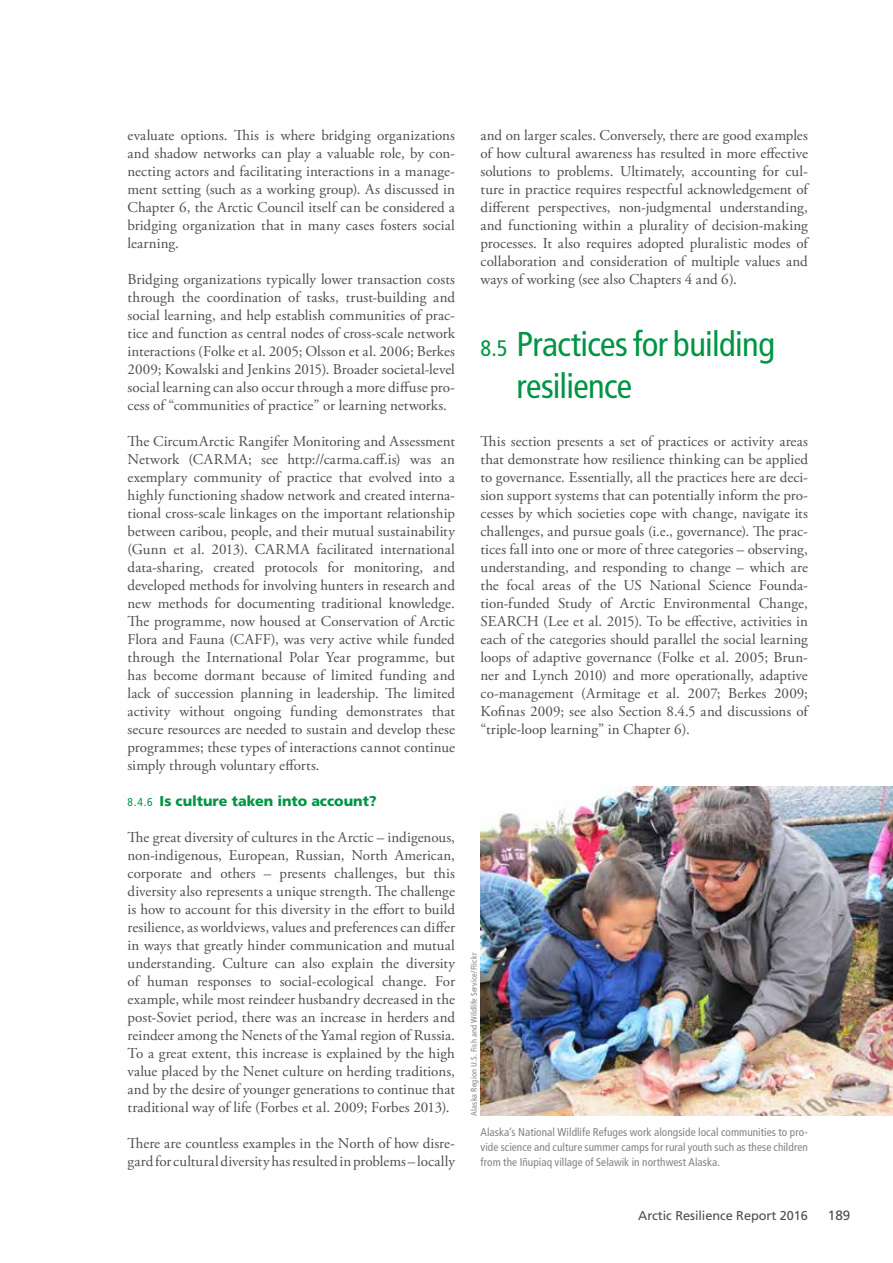
<style>
.page{position:relative;width:893px;height:1263px;background:#fff}
.page>*{position:absolute;margin:0;border:0;box-sizing:border-box;transform-origin:0 0}
.t1{font:condensed 34.5px/42px "Frutiger LT Pro";letter-spacing:-.015em;color:#009444}
.t2{font:15px/18px "Adobe Garamond Pro";letter-spacing:.005em;color:#4d4d4f;text-align:justify}
.t3{font:900 14.25px "Frutiger LT Pro";color:#009444}
.t4{font:13.5px "Frutiger LT Pro";color:#4d4d4f}
.t5{font:12.75px "Frutiger LT Pro";letter-spacing:-.005em;color:#4d4d4f}
.t6{font:condensed 11.25px/15px "Frutiger LT Pro";letter-spacing:.005em;color:#808285;text-align:justify}
.t7{font:condensed 8.25px "Frutiger LT Pro";letter-spacing:.02em;color:#808285}
.s1{font-weight:400;font-stretch:condensed;font-size:11.4px}
.s2{font-size:22.35px}
</style>
<div class="page">
<img style="left:480px;top:787px;width:413px;height:328px">
<p class="t2" style="left:128px;top:126px;width:329px">evaluate options. This is where bridging organizations and shadow networks can play a valuable role, by con&shy;necting actors and facilitating interactions in a manage&shy;ment setting (such as a working group). As discussed in Chapter 6, the Arctic Council itself can be considered a bridging organization that in many cases fosters social learning.</p>
<p class="t2" style="left:128px;top:270px;width:329px">Bridging organizations typically lower transaction costs through the coordination of tasks, trust-building and social learning, and help establish communities of prac&shy;tice and function as central nodes of cross-scale network interactions (Folke et al. 2005; Olsson et al. 2006; Berkes 2009; Kowalski and Jenkins 2015). Broader societal-level social learning can also occur through a more diffuse pro&shy;cess of “communities of practice” or learning networks.</p>
<p class="t2" style="left:128px;top:432px;width:329px">The CircumArctic Rangifer Monitoring and Assessment Network (CARMA; see http://carma.caff.is) was an exemplary community of practice that evolved into a highly functioning shadow network and created interna&shy;tional cross-scale linkages on the important relationship between caribou, people, and their mutual sustainability (Gunn et al. 2013). CARMA facilitated international data-sharing, created protocols for monitoring, and developed methods for involving hunters in research and new methods for documenting traditional knowledge.<br>The programme, now housed at Conservation of Arctic Flora and Fauna (CAFF), was very active while funded through the International Polar Year programme, but has become dormant because of limited funding and lack of succession planning in leadership. The limited activity without ongoing funding demonstrates that secure resources are needed to sustain and develop these programmes; these types of interactions cannot continue simply through voluntary efforts.</p>
<p class="t3" style="left:128px;top:792px;width:251px"><span class="s1">8.4.6</span> Is culture taken into account?</p>
<p class="t2" style="left:128px;top:828px;width:329px">The great diversity of cultures in the Arctic – indigenous, non-indigenous, European, Russian, North American, corporate and others – presents challenges, but this diversity also represents a unique strength. The challenge is how to account for this diversity in the effort to build resilience, as worldviews, values and preferences can differ in ways that greatly hinder communication and mutual understanding. Culture can also explain the diversity of human responses to social-ecological change. For example, while most reindeer husbandry decreased in the post-Soviet period, there was an increase in herders and reindeer among the Nenets of the Yamal region of Russia.<br>To a great extent, this increase is explained by the high value placed by the Nenet culture on herding traditions, and by the desire of younger generations to continue that traditional way of life (Forbes et al. 2009; Forbes 2013).</p>
<p class="t2" style="left:128px;top:1134px;width:329px">There are countless examples in the North of how disre&shy;gard for cultural diversity has resulted in problems – locally</p>
<p class="t2" style="left:480px;top:126px;width:329px">and on larger scales. Conversely, there are good examples of how cultural awareness has resulted in more effective solutions to problems. Ultimately, accounting for cul&shy;ture in practice requires respectful acknowledgement of different perspectives, non-judgmental understanding, and functioning within a plurality of decision-making processes. It also requires adopted pluralistic modes of collaboration and consideration of multiple values and ways of working (see also Chapters 4 and 6).</p>
<h1 class="t1" style="left:516px;top:323px;width:260px;text-indent:-36px"><span class="s2">8.5</span> Practices for building resilience</h1>
<p class="t2" style="left:480px;top:432px;width:329px">This section presents a set of practices or activity areas that demonstrate how resilience thinking can be applied to governance. Essentially, all the practices here are deci&shy;sion support systems that can potentially inform the pro&shy;cesses by which societies cope with change, navigate its challenges, and pursue goals (i.e., governance). The prac&shy;tices fall into one or more of three categories – observing, understanding, and responding to change – which are the focal areas of the US National Science Founda&shy;tion-funded Study of Arctic Environmental Change, SEARCH (Lee et al. 2015). To be effective, activities in each of the categories should parallel the social learning loops of adaptive governance (Folke et al. 2005; Brun&shy;ner and Lynch 2010) and more operationally, adaptive co-management (Armitage et al. 2007; Berkes 2009; Kofinas 2009; see also Section 8.4.5 and discussions of “triple-loop learning” in Chapter 6).</p>
<p class="t7" style="left:469px;top:1115px;width:164px;rotate:-90deg">Alaska Region U.S. Fish and Wildlife Service/Flickr</p>
<p class="t6" style="left:480px;top:1125px;width:329px">Alaska’s National Wildlife Refuges work alongside local communities to pro&shy;vide science and culture summer camps for rural youth such as these children from the Iñupiaq village of Selawik in northwest Alaska.</p>
<p class="t5" style="left:638px;top:1208px;width:171px">Arctic Resilience Report 2016</p>
<p class="t4" style="left:828px;top:1208px;width:24px">189</p>
</div>
